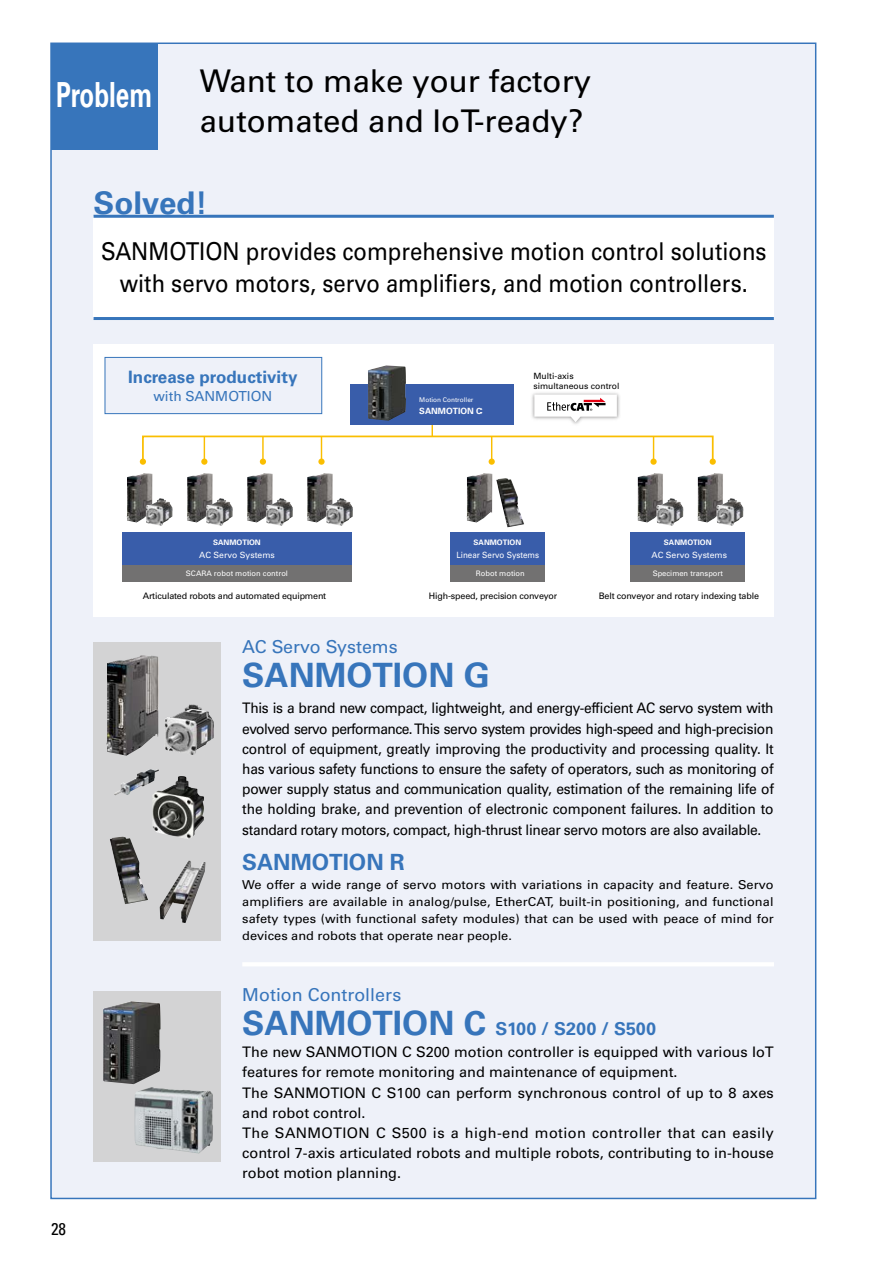
<style>
.page{position:relative;width:893px;height:1263px;background:#fff}
.page>*{position:absolute;margin:0;border:0;box-sizing:border-box;transform-origin:0 0}
.t1{font:700 34.65px "Univers LT Std";color:#fff;scale:.7 1}
.t2{font:700 33.45px "Univers LT Std";color:#3775bb}
.t3{font:31.2px/40.3px "Univers LT Std";color:#000}
.t4{font:700 31.2px "Univers LT Std";color:#3775bb}
.t5{font:24.6px/33px "Univers LT Std";color:#000;text-align:center;scale:.9 1}
.t6{font:700 22.35px "Univers LT Std";color:#3775bb}
.t7{font:17.85px "Univers LT Std";color:#3775bb}
.t8{font:700 17.85px "Univers LT Std";color:#3775bb}
.t9{font:700 16.95px "Univers LT Std";color:#3775bb}
.t10{font:condensed 16.95px "Univers LT Std";color:#000}
.t11{font:14.55px/20.2px "Univers LT Std";color:#000;text-align:justify;scale:.95 1}
.t12{font:14.55px/20.2px "Univers LT Std";color:#000}
.t13{font:13.8px "Univers LT Std";color:#3775bb}
.t14{font:12.3px/17px "Univers LT Std";color:#000;text-align:justify;scale:1.04 1}
.t15{font:9px "Univers LT Std";letter-spacing:-.02em;color:#000}
.t16{font:8.55px/10.2px "Univers LT Std";color:#000}
.t17{font:8.55px "Univers LT Std";color:#fff}
.t18{font:8.55px "Univers LT Std";color:#fff;scale:.93 1}
.t19{font:700 8.55px "Univers LT Std";color:#fff}
.t20{font:7.5px "Univers LT Std";color:#fff}
.t21{font:700 7.5px "Univers LT Std";color:#fff}
.t22{font:6.45px "Univers LT Std";color:#fff}
.s1{font-size:33.45px}
</style>
<div class="page">
<div style="left:50px;top:43px;width:766px;height:1156px;background:#eef1f9;border:1px solid #3775bb"></div>
<div style="left:93px;top:642px;width:128px;height:298px;background:#d3d3d4"></div>
<div style="left:93px;top:991px;width:128px;height:170px;background:#d3d3d4"></div>
<div style="left:51px;top:43px;width:106px;height:106px;background:#3775bb"></div>
<div style="left:94px;top:216px;width:680px;height:102px;background:#fff"></div>
<hr style="left:94px;top:317px;width:680px;height:3px;background:#3775bb">
<hr style="left:94px;top:215px;width:680px;height:3px;background:#3775bb">
<hr style="left:242px;top:962px;width:532px;height:4px;background:#fff">
<div style="left:94px;top:344px;width:680px;height:273px;background:#fff"></div>
<div style="left:350px;top:384px;width:164px;height:41px;background:#395daa"></div>
<div style="left:122px;top:532px;width:230px;height:33px;background:#395daa"></div>
<div style="left:122px;top:565px;width:230px;height:17px;background:#727171"></div>
<div style="left:450px;top:532px;width:94px;height:33px;background:#395daa"></div>
<div style="left:450px;top:565px;width:94px;height:17px;background:#727171"></div>
<div style="left:630px;top:532px;width:115px;height:33px;background:#395daa"></div>
<div style="left:630px;top:565px;width:115px;height:17px;background:#727171"></div>
<div style="left:140px;top:458px;width:6px;height:7px;background:#fabe00;border-radius:50%"></div>
<div style="left:201px;top:458px;width:6px;height:7px;background:#fabe00;border-radius:50%"></div>
<div style="left:260px;top:458px;width:6px;height:7px;background:#fabe00;border-radius:50%"></div>
<svg style="left:318px;top:458px;width:7px;height:7px"></svg>
<div style="left:710px;top:458px;width:6px;height:7px;background:#fabe00;border-radius:50%"></div>
<div style="left:142px;top:436px;width:572px;height:26px;border:2px solid #fabe00"></div>
<svg style="left:204px;top:436px;width:1px;height:26px"></svg>
<hr style="left:262px;top:436px;width:2px;height:26px;background:#fabe00">
<svg style="left:321px;top:436px;width:1px;height:26px"></svg>
<img style="left:482px;top:392px;width:187px;height:73px">
<svg style="left:534px;top:394px;width:83px;height:28px"></svg>
<div style="left:105px;top:357px;width:217px;height:57px;background:#eef1f9;border:1px solid #3775bb"></div>
<img style="left:368px;top:365px;width:38px;height:56px">
<img style="left:307px;top:473px;width:26px;height:49px">
<img style="left:697px;top:473px;width:26px;height:49px">
<img style="left:467px;top:473px;width:25px;height:49px">
<img style="left:247px;top:473px;width:26px;height:49px">
<img style="left:637px;top:473px;width:26px;height:49px">
<img style="left:187px;top:473px;width:26px;height:49px">
<img style="left:127px;top:473px;width:25px;height:49px">
<img style="left:326px;top:498px;width:27px;height:28px">
<img style="left:717px;top:498px;width:26px;height:28px">
<img style="left:266px;top:498px;width:27px;height:28px">
<img style="left:656px;top:498px;width:27px;height:28px">
<img style="left:206px;top:498px;width:27px;height:28px">
<img style="left:146px;top:498px;width:27px;height:28px">
<img style="left:496px;top:478px;width:28px;height:49px">
<img style="left:106px;top:655px;width:108px;height:101px">
<img style="left:160px;top:860px;width:45px;height:63px">
<img style="left:110px;top:836px;width:38px;height:68px">
<img style="left:103px;top:1001px;width:57px;height:83px">
<img style="left:134px;top:1087px;width:79px;height:66px">
<img style="left:114px;top:769px;width:45px;height:26px">
<img style="left:152px;top:776px;width:52px;height:63px">
<h1 class="t1" style="left:56px;top:75px;width:139px">Problem</h1>
<h3 class="t3" style="left:200px;top:61px;width:393px">Want to make your factory automated and IoT-ready?</h3>
<h3 class="t4" style="left:94px;top:185px;width:116px">Solved!</h3>
<h3 class="t5" style="left:101px;top:234px;width:741px">SANMOTION provides comprehensive motion control solutions with servo motors, servo amplifiers, and motion controllers.</h3>
<p class="t9" style="left:128px;top:367px;width:171px">Increase productivity</p>
<p class="t13" style="left:153px;top:388px;width:120px">with SANMOTION</p>
<p class="t21" style="left:213px;top:538px;width:49px">SANMOTION</p>
<p class="t22" style="left:419px;top:396px;width:56px">Motion Controller</p>
<p class="t19" style="left:419px;top:406px;width:64px">SANMOTION C</p>
<p class="t16" style="left:533px;top:371px;width:88px">Multi-axis simultaneous control</p>
<p class="t21" style="left:474px;top:538px;width:49px">SANMOTION</p>
<p class="t21" style="left:664px;top:538px;width:49px">SANMOTION</p>
<p class="t17" style="left:199px;top:549px;width:77px">AC Servo Systems</p>
<p class="t20" style="left:186px;top:569px;width:104px">SCARA robot motion control</p>
<p class="t20" style="left:476px;top:569px;width:50px">Robot motion</p>
<p class="t20" style="left:653px;top:569px;width:72px">Specimen transport</p>
<p class="t18" style="left:456px;top:549px;width:90px">Linear Servo Systems</p>
<p class="t17" style="left:651px;top:549px;width:77px">AC Servo Systems</p>
<p class="t15" style="left:143px;top:590px;width:185px">Articulated robots and automated equipment</p>
<p class="t15" style="left:429px;top:590px;width:130px">High-speed, precision conveyor</p>
<p class="t15" style="left:599px;top:590px;width:162px">Belt conveyor and rotary indexing table</p>
<p class="t7" style="left:242px;top:636px;width:157px">AC Servo Systems</p>
<h2 class="t2" style="left:242px;top:656px;width:249px">SANMOTION G</h2>
<p class="t11" style="left:242px;top:698px;width:561px">This is a brand new compact, lightweight, and energy-efficient AC servo system with evolved servo performance. This servo system provides high-speed and high-precision control of equipment, greatly improving the productivity and processing quality. It has various safety functions to ensure the safety of operators, such as monitoring of power supply status and communication quality, estimation of the remaining life of the holding brake, and prevention of electronic component failures. In addition to standard rotary motors, compact, high-thrust linear servo motors are also available.</p>
<h3 class="t6" style="left:242px;top:849px;width:164px">SANMOTION R</h3>
<p class="t14" style="left:242px;top:876px;width:513px">We offer a wide range of servo motors with variations in capacity and feature. Servo amplifiers are available in analog/pulse, EtherCAT, built-in positioning, and functional safety types (with functional safety modules) that can be used with peace of mind for devices and robots that operate near people.</p>
<p class="t7" style="left:242px;top:984px;width:161px">Motion Controllers</p>
<p class="t8" style="left:242px;top:1019px;width:415px"><span class="s1">SANMOTION C</span> S100 / S200 / S500</p>
<p class="t10" style="left:51px;top:1218px;width:17px">28</p>
<p class="t12" style="left:242px;top:1042px;width:533px">The new SANMOTION C S200 motion controller is equipped with various IoT features for remote monitoring and maintenance of equipment.<br>The SANMOTION C S100 can perform synchronous control of up to 8 axes and robot control.<br>The SANMOTION C S500 is a high-end motion controller that can easily control 7-axis articulated robots and multiple robots, contributing to in-house robot motion planning.</p>
</div>
